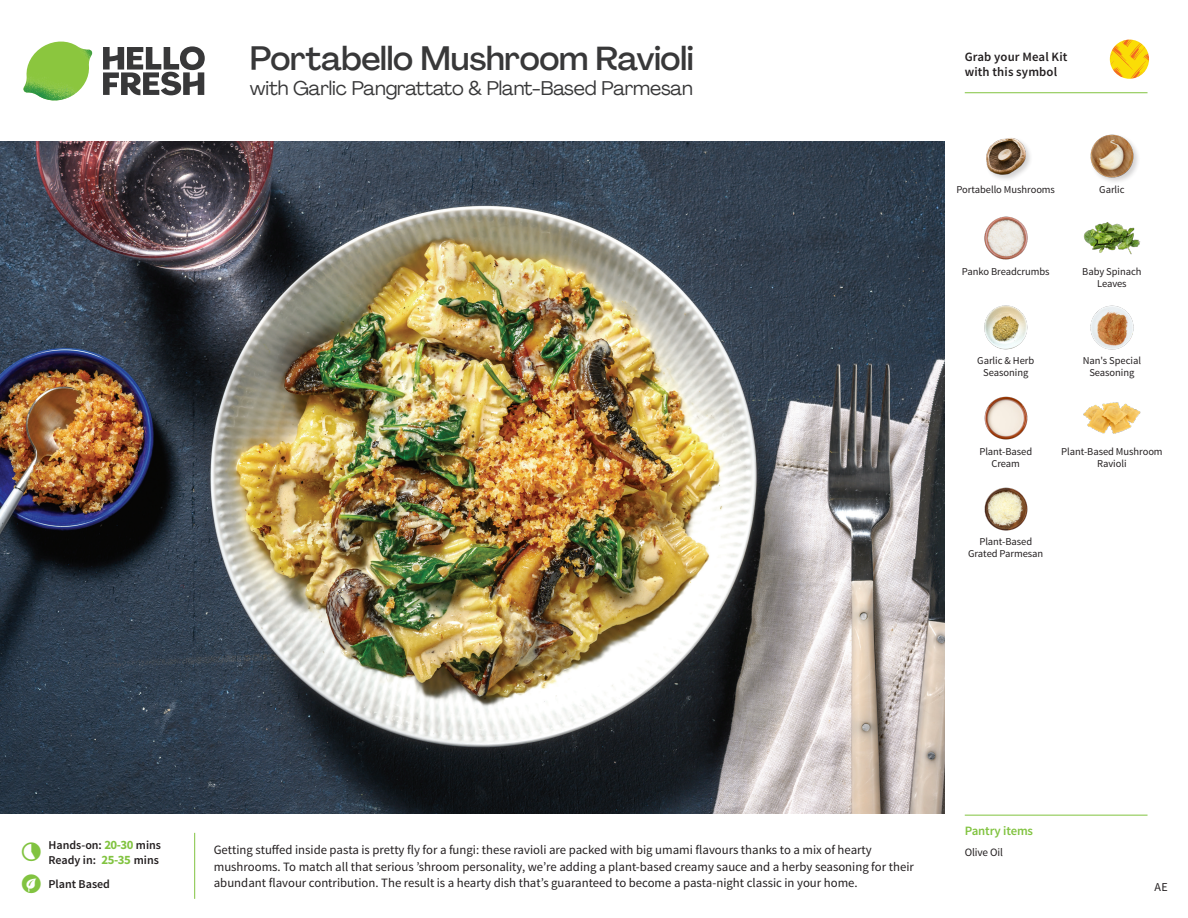
<style>
.page{position:relative;width:1188px;height:918px;background:#fff}
.page>*{position:absolute;margin:0;border:0;box-sizing:border-box;transform-origin:0 0}
._15_Titel_UK{font:500 33px "Agrandir";letter-spacing:-.01em;color:#383839}
._15_Titel_UK-2{font:19.5px "Agrandir";letter-spacing:-.01em;color:#383839}
.Step_6_Text_AU{font:12.75px/16.5px "Source Sans Pro";color:#231f20}
.t1{font:600 12.75px/15px "Source Sans Pro";letter-spacing:.01em;color:#231f20}
._04_Headers_Front{font:600 12.75px "Source Sans Pro";letter-spacing:-.01em;color:#81c340}
._04_Intro{font:600 12px "Source Sans Pro";color:#231f20}
.t2{font:12px "Source Sans Pro";color:#231f20}
._05_Pantry{font:11.25px "Source Sans Pro";letter-spacing:-.01em;color:#231f20}
._18_FRONT_ingredient{font:10.5px/12px "Source Sans Pro";letter-spacing:-.005em;color:#231f20;text-align:center}
.s1{font-weight:700;font-size:12.75px;color:#81c340}
</style>
<div class="page">
<svg style="left:103px;top:46px;width:102px;height:49px"></svg>
<img style="left:23px;top:42px;width:69px;height:59px">
<img style="left:0;top:142px;width:945px;height:672px">
<img style="left:984px;top:305px;width:44px;height:45px">
<img style="left:984px;top:396px;width:44px;height:44px">
<img style="left:1090px;top:305px;width:44px;height:45px">
<img style="left:984px;top:487px;width:44px;height:44px">
<img style="left:1083px;top:222px;width:58px;height:33px">
<img style="left:984px;top:216px;width:44px;height:44px">
<img style="left:1083px;top:402px;width:58px;height:32px">
<img style="left:986px;top:138px;width:44px;height:41px">
<img style="left:1090px;top:134px;width:48px;height:48px">
<hr style="left:965px;top:815px;width:183px;height:1px;background:#81c340">
<svg style="left:1092px;top:39px;width:57px;height:55px"></svg>
<hr style="left:965px;top:92px;width:183px;height:1px;background:#81c340">
<p class="_15_Titel_UK" style="left:250px;top:38px;width:446px">Portabello Mushroom Ravioli</p>
<p class="_15_Titel_UK-2" style="left:250px;top:76px;width:444px">with Garlic Pangrattato &amp; Plant-Based Parmesan</p>
<p class="t1" style="left:965px;top:50px;width:104px">Grab your Meal Kit with this symbol</p>
<p class="_18_FRONT_ingredient" style="left:957px;top:183px;width:100px">Portabello Mushrooms</p>
<p class="_18_FRONT_ingredient" style="left:1099px;top:183px;width:27px">Garlic</p>
<p class="_18_FRONT_ingredient" style="left:962px;top:265px;width:89px">Panko Breadcrumbs</p>
<p class="_18_FRONT_ingredient" style="left:1082px;top:265px;width:61px">Baby Spinach<br>Leaves</p>
<p class="_18_FRONT_ingredient" style="left:977px;top:355px;width:58px">Garlic &amp; Herb<br>Seasoning</p>
<p class="_18_FRONT_ingredient" style="left:979px;top:446px;width:54px">Plant-Based<br>Cream</p>
<p class="_18_FRONT_ingredient" style="left:1083px;top:355px;width:60px">Nan's Special<br>Seasoning</p>
<p class="_18_FRONT_ingredient" style="left:1061px;top:446px;width:103px">Plant-Based Mushroom<br>Ravioli</p>
<p class="_18_FRONT_ingredient" style="left:968px;top:536px;width:77px">Plant-Based<br>Grated Parmesan</p>
<p class="_04_Intro" style="left:48px;top:837px;width:114px">Hands-on: <span class="s1">20-30</span> mins</p>
<p class="_04_Intro" style="left:48px;top:852px;width:112px">Ready in: <span class="s1">25-35</span> mins</p>
<p class="_04_Intro" style="left:48px;top:876px;width:63px">Plant Based</p>
<p class="Step_6_Text_AU" style="left:214px;top:842px;width:702px">Getting stuffed inside pasta is pretty fly for a fungi: these ravioli are packed with big umami flavours thanks to a mix of hearty mushrooms. To match all that serious ’shroom personality, we’re adding a plant-based creamy sauce and a herby seasoning for their abundant flavour contribution. The result is a hearty dish that’s guaranteed to become a pasta-night classic in your home.</p>
<p class="_04_Headers_Front" style="left:965px;top:822px;width:70px">Pantry items</p>
<p class="_05_Pantry" style="left:965px;top:845px;width:40px">Olive Oil</p>
<p class="t2" style="left:1155px;top:879px;width:15px">AE</p>
</div>
